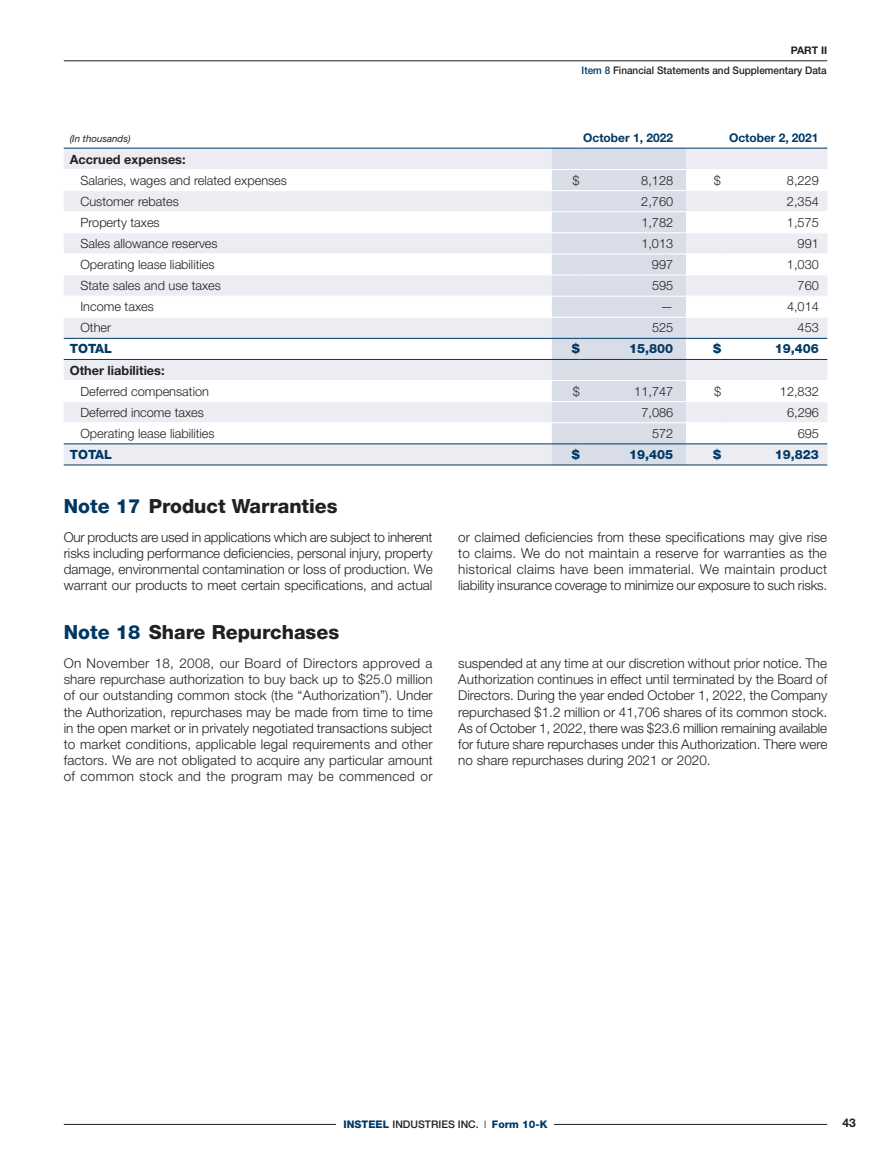
<style>
.page{position:relative;width:891px;height:1161px;background:#fff}
.page>*{position:absolute;margin:0;border:0;box-sizing:border-box;transform-origin:0 0}
.title3_Note{font:800 19.5px "Helvetica Neue LT Std";color:#231f20}
.t1{font:300 13.5px/16.2px "Helvetica Neue LT Std";color:#231f20;text-align:justify}
.tab_indent1{font:300 12.75px "Helvetica Neue LT Std";color:#231f20}
.tab_current_R{font:300 12.75px "Helvetica Neue LT Std";color:#231f20}
.tab_bold_L{font:700 12.75px "Helvetica Neue LT Std";color:#231f20}
.tab_total_R{font:800 12.75px "Helvetica Neue LT Std";color:#003864}
.tab_total_L{font:800 12.75px "Helvetica Neue LT Std";color:#003864}
.tab_header_R{font:700 12px "Helvetica Neue LT Std";color:#003864}
.t2{font:700 12px "Helvetica Neue LT Std";color:#231f20}
.t3{font:500 10.5px/20px "Helvetica Neue LT Std";color:#231f20;text-align:right;scale:.95 1}
.t4{font:800 10.5px "Helvetica Neue LT Std";color:#003864}
.tab_current_unit{font:italic 9.75px "Helvetica Neue LT Std";color:#231f20}
.s1{font-weight:700}
.s2{color:#003864}
.s3{font-weight:500;color:#231f20}
.s4{color:#231f20}
</style>
<div class="page">
<hr style="left:64px;top:1124px;width:763px;height:1px;background:#231f20">
<div style="left:337px;top:1121px;width:217px;height:7px;background:#fff"></div>
<hr style="left:64px;top:61px;width:763px;height:1px;background:#231f20">
<svg style="left:64px;top:149px;width:763px;height:316px;fill:#ebedf2"></svg>
<div style="left:552px;top:149px;width:134px;height:316px;background:#d8dde7"></div>
<hr style="left:64px;top:148px;width:488px;height:1px;background:#003864">
<svg style="left:552px;top:148px;width:28px;height:1px"></svg>
<hr style="left:580px;top:148px;width:106px;height:1px;background:#003864">
<hr style="left:686px;top:148px;width:35px;height:1px;background:#003864">
<hr style="left:721px;top:148px;width:106px;height:1px;background:#003864">
<hr style="left:64px;top:169px;width:488px;height:1px;background:#fff">
<hr style="left:686px;top:169px;width:35px;height:1px;background:#fff">
<hr style="left:721px;top:169px;width:106px;height:1px;background:#fff">
<hr style="left:64px;top:190px;width:488px;height:1px;background:#fff">
<hr style="left:686px;top:190px;width:35px;height:1px;background:#fff">
<hr style="left:721px;top:190px;width:106px;height:1px;background:#fff">
<hr style="left:64px;top:211px;width:488px;height:1px;background:#fff">
<hr style="left:686px;top:211px;width:35px;height:1px;background:#fff">
<hr style="left:721px;top:211px;width:106px;height:1px;background:#fff">
<hr style="left:64px;top:232px;width:488px;height:1px;background:#fff">
<hr style="left:686px;top:232px;width:35px;height:1px;background:#fff">
<hr style="left:721px;top:232px;width:106px;height:1px;background:#fff">
<hr style="left:64px;top:254px;width:488px;height:1px;background:#fff">
<hr style="left:686px;top:254px;width:35px;height:1px;background:#fff">
<hr style="left:721px;top:254px;width:106px;height:1px;background:#fff">
<hr style="left:64px;top:275px;width:488px;height:1px;background:#fff">
<hr style="left:686px;top:275px;width:35px;height:1px;background:#fff">
<hr style="left:721px;top:275px;width:106px;height:1px;background:#fff">
<hr style="left:64px;top:296px;width:488px;height:1px;background:#fff">
<hr style="left:686px;top:296px;width:35px;height:1px;background:#fff">
<hr style="left:721px;top:296px;width:106px;height:1px;background:#fff">
<hr style="left:64px;top:317px;width:488px;height:1px;background:#fff">
<hr style="left:686px;top:317px;width:35px;height:1px;background:#fff">
<hr style="left:721px;top:317px;width:106px;height:1px;background:#fff">
<hr style="left:64px;top:380px;width:488px;height:1px;background:#fff">
<hr style="left:686px;top:380px;width:35px;height:1px;background:#fff">
<hr style="left:721px;top:380px;width:106px;height:1px;background:#fff">
<hr style="left:64px;top:401px;width:488px;height:1px;background:#fff">
<hr style="left:686px;top:401px;width:35px;height:1px;background:#fff">
<hr style="left:721px;top:401px;width:106px;height:1px;background:#fff">
<hr style="left:64px;top:422px;width:488px;height:1px;background:#fff">
<hr style="left:686px;top:422px;width:35px;height:1px;background:#fff">
<hr style="left:721px;top:422px;width:106px;height:1px;background:#fff">
<hr style="left:64px;top:443px;width:488px;height:1px;background:#003864">
<hr style="left:686px;top:443px;width:35px;height:1px;background:#003864">
<hr style="left:721px;top:443px;width:106px;height:1px;background:#003864">
<hr style="left:64px;top:465px;width:488px;height:1px;background:#003864">
<svg style="left:552px;top:465px;width:28px;height:1px"></svg>
<hr style="left:580px;top:465px;width:106px;height:1px;background:#003864">
<hr style="left:686px;top:465px;width:35px;height:1px;background:#003864">
<hr style="left:721px;top:465px;width:106px;height:1px;background:#003864">
<hr style="left:64px;top:338px;width:488px;height:1px;background:#003864">
<hr style="left:686px;top:338px;width:35px;height:1px;background:#003864">
<hr style="left:721px;top:338px;width:106px;height:1px;background:#003864">
<hr style="left:64px;top:359px;width:488px;height:1px;background:#003864">
<svg style="left:552px;top:169px;width:134px;height:275px;background:#d8dde7"></svg>
<hr style="left:580px;top:359px;width:106px;height:1px;background:#003864">
<hr style="left:686px;top:359px;width:35px;height:1px;background:#003864">
<hr style="left:721px;top:359px;width:106px;height:1px;background:#003864">
<p class="t3" style="left:582px;top:40px;width:260px"><span class="s1">PART II<br></span><span class="s2">Item 8</span> Financial Statements and Supplementary Data</p>
<p class="tab_current_unit" style="left:70px;top:133px;width:62px">(In thousands)</p>
<p class="tab_header_R" style="left:583px;top:130px;width:92px">October 1, 2022</p>
<p class="tab_header_R" style="left:729px;top:130px;width:91px">October 2, 2021</p>
<p class="tab_bold_L" style="left:70px;top:151px;width:117px">Accrued expenses:</p>
<p class="tab_indent1" style="left:80px;top:172px;width:208px">Salaries, wages and related expenses</p>
<p class="tab_current_R" style="left:573px;top:172px;width:9px">$</p>
<p class="tab_current_R" style="left:641px;top:172px;width:33px">8,128</p>
<p class="tab_current_R" style="left:714px;top:172px;width:9px">$</p>
<p class="tab_current_R" style="left:787px;top:172px;width:33px">8,229</p>
<p class="tab_indent1" style="left:80px;top:193px;width:100px">Customer rebates</p>
<p class="tab_current_R" style="left:641px;top:193px;width:33px">2,760</p>
<p class="tab_current_R" style="left:787px;top:193px;width:33px">2,354</p>
<p class="tab_indent1" style="left:80px;top:215px;width:81px">Property taxes</p>
<p class="tab_current_R" style="left:641px;top:215px;width:33px">1,782</p>
<p class="tab_current_R" style="left:787px;top:215px;width:33px">1,575</p>
<p class="tab_indent1" style="left:80px;top:236px;width:139px">Sales allowance reserves</p>
<p class="tab_current_R" style="left:641px;top:236px;width:33px">1,013</p>
<p class="tab_current_R" style="left:798px;top:236px;width:23px">991</p>
<p class="tab_indent1" style="left:80px;top:257px;width:136px">Operating lease liabilities</p>
<p class="tab_current_R" style="left:652px;top:257px;width:23px">997</p>
<p class="tab_current_R" style="left:787px;top:257px;width:33px">1,030</p>
<p class="tab_indent1" style="left:80px;top:278px;width:142px">State sales and use taxes</p>
<p class="tab_current_R" style="left:652px;top:278px;width:23px">595</p>
<p class="tab_current_R" style="left:798px;top:278px;width:23px">760</p>
<p class="tab_indent1" style="left:80px;top:299px;width:75px">Income taxes</p>
<p class="tab_current_R" style="left:661px;top:299px;width:14px">—</p>
<p class="tab_current_R" style="left:787px;top:299px;width:33px">4,014</p>
<p class="tab_indent1" style="left:80px;top:320px;width:32px">Other</p>
<p class="tab_current_R" style="left:652px;top:320px;width:23px">525</p>
<p class="tab_current_R" style="left:798px;top:320px;width:23px">453</p>
<p class="tab_total_L" style="left:70px;top:341px;width:44px">TOTAL</p>
<p class="tab_total_R" style="left:572px;top:341px;width:10px">$</p>
<p class="tab_total_R" style="left:629px;top:341px;width:46px">15,800</p>
<p class="tab_total_R" style="left:713px;top:341px;width:10px">$</p>
<p class="tab_total_R" style="left:775px;top:341px;width:46px">19,406</p>
<p class="tab_bold_L" style="left:70px;top:362px;width:96px">Other liabilities:</p>
<p class="tab_indent1" style="left:81px;top:383px;width:130px">Deferred compensation</p>
<p class="tab_current_R" style="left:573px;top:383px;width:9px">$</p>
<p class="tab_current_R" style="left:634px;top:383px;width:40px">11,747</p>
<p class="tab_current_R" style="left:714px;top:383px;width:9px">$</p>
<p class="tab_current_R" style="left:780px;top:383px;width:40px">12,832</p>
<p class="tab_indent1" style="left:81px;top:404px;width:125px">Deferred income taxes</p>
<p class="tab_current_R" style="left:641px;top:404px;width:33px">7,086</p>
<p class="tab_current_R" style="left:787px;top:404px;width:33px">6,296</p>
<p class="tab_indent1" style="left:81px;top:426px;width:136px">Operating lease liabilities</p>
<p class="tab_current_R" style="left:652px;top:426px;width:23px">572</p>
<p class="tab_current_R" style="left:798px;top:426px;width:23px">695</p>
<p class="tab_total_L" style="left:70px;top:447px;width:44px">TOTAL</p>
<p class="tab_total_R" style="left:572px;top:447px;width:10px">$</p>
<p class="tab_total_R" style="left:629px;top:447px;width:46px">19,405</p>
<p class="tab_total_R" style="left:713px;top:447px;width:10px">$</p>
<p class="tab_total_R" style="left:775px;top:447px;width:46px">19,823</p>
<p class="title3_Note" style="left:64px;top:494px;width:275px"><span class="s2">Note 17</span> Product Warranties</p>
<p class="t1" style="left:64px;top:528px;width:370px">Our products are used in applications which are subject to inherent risks including performance deficiencies, personal injury, property damage, environmental contamination or loss of production. We warrant our products to meet certain specifications, and actual</p>
<p class="t1" style="left:458px;top:528px;width:371px">or claimed deficiencies from these specifications may give rise to claims. We do not maintain a reserve for warranties as the historical claims have been immaterial. We maintain product liability insurance coverage to minimize our exposure to such risks.</p>
<p class="title3_Note" style="left:64px;top:621px;width:277px"><span class="s2">Note 18</span> Share Repurchases</p>
<p class="t1" style="left:64px;top:655px;width:371px">On November 18, 2008, our Board of Directors approved a share repurchase authorization to buy back up to $25.0 million of our outstanding common stock (the “Authorization”). Under the Authorization, repurchases may be made from time to time in the open market or in privately negotiated transactions subject to market conditions, applicable legal requirements and other factors. We are not obligated to acquire any particular amount of common stock and the program may be commenced or</p>
<p class="t1" style="left:458px;top:655px;width:371px">suspended at any time at our discretion without prior notice. The Authorization continues in effect until terminated by the Board of Directors. During the year ended October 1, 2022, the Company repurchased $1.2 million or 41,706 shares of its common stock.<br>As of October 1, 2022, there was $23.6 million remaining available for future share repurchases under this Authorization. There were no share repurchases during 2021 or 2020.</p>
<p class="t4" style="left:343px;top:1118px;width:206px">INSTEEL <span class="s3">INDUSTRIES INC.</span> <span class="s4">❘</span> Form 10-K</p>
<p class="t2" style="left:843px;top:1115px;width:15px">43</p>
</div>
